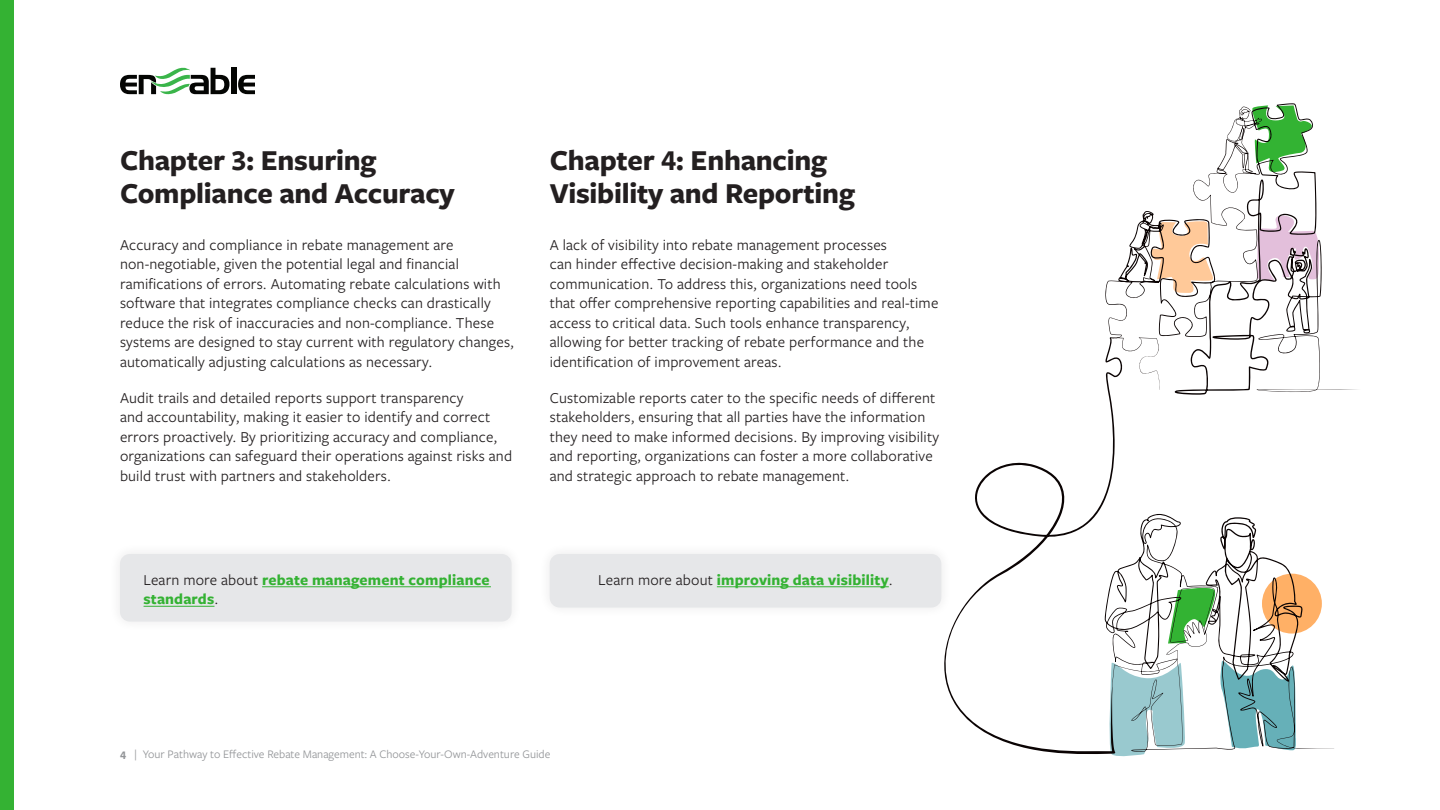
<style>
.page{position:relative;width:1440px;height:810px;background:#fff}
.page>*{position:absolute;margin:0;border:0;box-sizing:border-box;transform-origin:0 0}
.t1{font:700 30px/32.2px "Freight Sans Pro";letter-spacing:-.01em;color:#231f20}
.body_copy{font:15.75px/19.5px "Freight Sans Pro";letter-spacing:.01em;color:#231f20}
.body_copy-2{font:700 15.75px/19.5px "Freight Sans Pro";letter-spacing:.01em;color:#34b233}
.t2{font:12px "Freight Sans LF Pro";color:#939598}
.s1{font-weight:400;color:#231f20}
.s2{font-weight:700}
</style>
<div class="page">
<div style="left:109px;top:543px;width:414px;height:90px;background:#fbfbfb"></div>
<div style="left:120px;top:554px;width:392px;height:68px;background:#e6e7e9;border-radius:10px"></div>
<hr style="left:262px;top:587px;width:229px;height:1px;background:#34b233">
<hr style="left:144px;top:606px;width:71px;height:1px;background:#34b233">
<div style="left:539px;top:543px;width:413px;height:76px;background:#fbfbfb"></div>
<div style="left:550px;top:554px;width:391px;height:54px;background:#e6e7e9;border-radius:10px"></div>
<hr style="left:717px;top:587px;width:172px;height:1px;background:#34b233">
<svg style="left:1111px;top:753px;width:34px;height:4px"></svg>
<svg style="left:1123px;top:514px;width:211px;height:239px"></svg>
<svg style="left:1105px;top:103px;width:253px;height:292px"></svg>
<svg style="left:934px;top:337px;width:189px;height:417px"></svg>
<div style="left:0;top:0;width:14px;height:810px;background:#34b233"></div>
<div style="left:231px;top:68px;width:5px;height:26px;background:#040503"></div>
<svg style="left:238px;top:75px;width:17px;height:19px"></svg>
<svg style="left:120px;top:68px;width:110px;height:26px"></svg>
<h3 class="t1" style="left:120px;top:143px;width:336px">Chapter 3: Ensuring<br>Compliance and Accuracy</h3>
<p class="body_copy" style="left:120px;top:234px;width:396px">Accuracy and compliance in rebate management are non-negotiable, given the potential legal and financial ramifications of errors. Automating rebate calculations with software that integrates compliance checks can drastically reduce the risk of inaccuracies and non-compliance. These systems are designed to stay current with regulatory changes, automatically adjusting calculations as necessary.</p>
<p class="body_copy" style="left:120px;top:387px;width:394px">Audit trails and detailed reports support transparency<br>and accountability, making it easier to identify and correct errors proactively. By prioritizing accuracy and compliance, organizations can safeguard their operations against risks and build trust with partners and stakeholders.</p>
<p class="body_copy-2" style="left:144px;top:569px;width:348px"><span class="s1">Learn more about</span> rebate management compliance standards<span class="s1">.</span></p>
<h3 class="t1" style="left:550px;top:143px;width:307px">Chapter 4: Enhancing<br>Visibility and Reporting</h3>
<p class="body_copy" style="left:550px;top:234px;width:390px">A lack of visibility into rebate management processes<br>can hinder effective decision-making and stakeholder communication. To address this, organizations need tools that offer comprehensive reporting capabilities and real-time access to critical data. Such tools enhance transparency, allowing for better tracking of rebate performance and the identification of improvement areas.</p>
<p class="body_copy" style="left:550px;top:387px;width:391px">Customizable reports cater to the specific needs of different stakeholders, ensuring that all parties have the information they need to make informed decisions. By improving visibility and reporting, organizations can foster a more collaborative and strategic approach to rebate management.</p>
<p class="body_copy-2" style="left:598px;top:569px;width:296px"><span class="s1">Learn more about</span> improving data visibility<span class="s1">.</span></p>
<p class="t2" style="left:120px;top:746px;width:432px"><span class="s2">4</span> | Your Pathway to Effective Rebate Management: A Choose-Your-Own-Adventure Guide</p>
</div>
